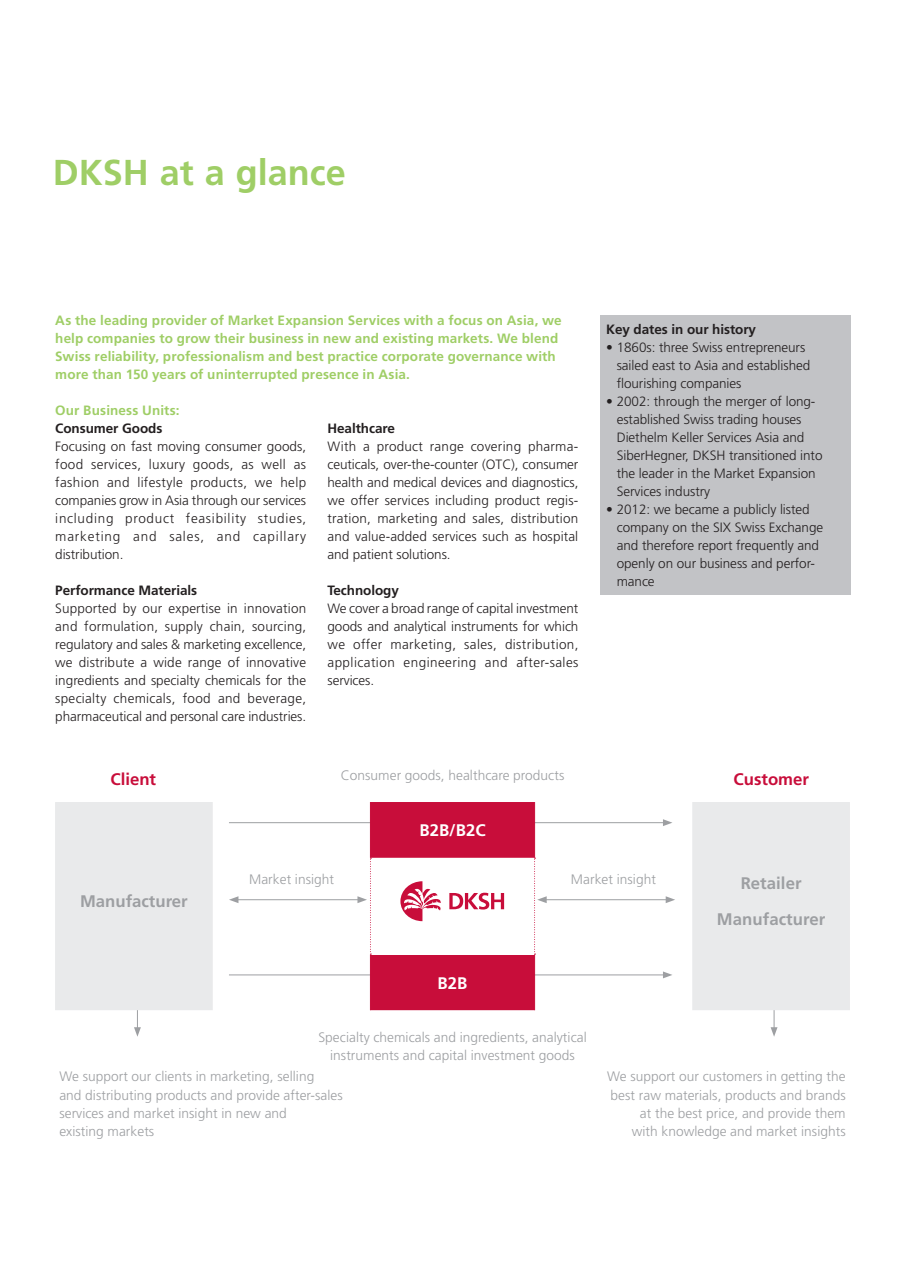
<style>
.page{position:relative;width:906px;height:1263px;background:#fff}
.page>*{position:absolute;margin:0;border:0;box-sizing:border-box;transform-origin:0 0}
.t1{font:700 36px "Frutiger LT Pro";color:#9fce66}
.t2{font:700 16.8px/36.6px "Frutiger LT Pro";letter-spacing:.005em;color:#9d9fa2;text-align:center}
.t3{font:700 16.8px "Frutiger LT Pro";color:#c80d3a}
.t4{font:700 16.8px "Frutiger LT Pro";color:#fff}
.t5{font:300 13.65px/18.3px "Frutiger LT Pro";letter-spacing:.005em;color:#9d9fa2;text-align:center}
.t6{font:300 13.5px/18px "Frutiger LT Pro";letter-spacing:-.005em;color:#231f20;text-align:justify}
.t7{font:700 13.5px/18px "Frutiger LT Pro";letter-spacing:.01em;color:#9fce66}
.t8{font:700 13.5px "Frutiger LT Pro";letter-spacing:-.005em;color:#231f20}
</style>
<div class="page">
<hr style="left:773px;top:931px;width:1px;height:98px;background:#9d9fa2">
<svg style="left:770px;top:1027px;width:7px;height:10px"></svg>
<hr style="left:137px;top:931px;width:1px;height:98px;background:#9d9fa2">
<svg style="left:134px;top:1027px;width:7px;height:10px"></svg>
<svg style="left:55px;top:802px;width:795px;height:208px;fill:#e9eaeb"></svg>
<hr style="left:236px;top:899px;width:124px;height:1px;background:#9d9fa2">
<svg style="left:229px;top:896px;width:9px;height:7px"></svg>
<hr style="left:544px;top:899px;width:124px;height:1px;background:#9d9fa2">
<svg style="left:665px;top:896px;width:10px;height:7px"></svg>
<svg style="left:357px;top:802px;width:190px;height:208px"></svg>
<div style="left:600px;top:316px;width:250px;height:279px;background:#c2c3c6"></div>
<h1 class="t1" style="left:53px;top:151px;width:295px">DKSH at a glance</h1>
<p class="t7" style="left:55px;top:311px;width:508px">As the leading provider of Market Expansion Services with a focus on Asia, we help companies to grow their business in new and existing markets. We blend Swiss reliability, professionalism and best practice corporate governance with more than 150 years of uninterrupted presence in Asia.</p>
<p class="t7" style="left:55px;top:401px;width:126px">Our Business Units:</p>
<p class="t8" style="left:55px;top:420px;width:109px">Consumer Goods</p>
<p class="t6" style="left:55px;top:437px;width:253px">Focusing on fast moving consumer goods, food services, luxury goods, as well as fashion and lifestyle products, we help companies grow in Asia through our services including product feasibility studies, marketing and sales, and capillary distribution.</p>
<p class="t8" style="left:55px;top:582px;width:143px">Performance Materials</p>
<p class="t6" style="left:55px;top:599px;width:252px">Supported by our expertise in innovation and formulation, supply chain, sourcing, regulatory and sales &amp; marketing excellence, we distribute a wide range of innovative ingredients and specialty chemicals for the specialty chemicals, food and beverage, pharmaceutical and personal care industries.</p>
<p class="t8" style="left:327px;top:420px;width:69px">Healthcare</p>
<p class="t6" style="left:327px;top:437px;width:252px">With a product range covering pharma&shy;ceuticals, over-the-counter (OTC), consumer health and medical devices and diagnostics, we offer services including product regis&shy;tration, marketing and sales, distribution and value-added services such as hospital and patient solutions.</p>
<p class="t8" style="left:327px;top:582px;width:73px">Technology</p>
<p class="t6" style="left:327px;top:599px;width:253px">We cover a broad range of capital investment goods and analytical instruments for which we offer marketing, sales, distribution, application engineering and after-sales services.</p>
<p class="t8" style="left:606px;top:321px;width:151px">Key dates in our history</p>
<p class="t6" style="left:617px;top:338px;width:195px;text-align:left;text-indent:-11px">• 1860s: three Swiss entrepreneurs sailed east to Asia and established flourishing companies</p>
<p class="t6" style="left:617px;top:392px;width:207px;text-align:left;text-indent:-11px">• 2002: through the merger of long&shy;established Swiss trading houses<br>Diethelm Keller Services Asia and<br>SiberHegner, DKSH transitioned into the leader in the Market Expansion<br>Services industry</p>
<p class="t6" style="left:617px;top:500px;width:208px;text-align:left;text-indent:-11px">• 2012: we became a publicly listed company on the SIX Swiss Exchange and therefore report frequently and openly on our business and perfor&shy;mance</p>
<p class="t5" style="left:341px;top:767px;width:225px">Consumer goods, healthcare products</p>
<p class="t3" style="left:110px;top:770px;width:47px">Client</p>
<p class="t3" style="left:733px;top:770px;width:77px">Customer</p>
<p class="t2" style="left:80px;top:883px;width:109px">Manufacturer</p>
<p class="t5" style="left:249px;top:870px;width:86px">Market insight</p>
<p class="t4" style="left:419px;top:820px;width:68px">B2B/B2C</p>
<p class="t4" style="left:437px;top:973px;width:31px">B2B</p>
<p class="t5" style="left:571px;top:870px;width:86px">Market insight</p>
<p class="t2" style="left:717px;top:865px;width:110px">Retailer<br>Manufacturer</p>
<p class="t5" style="left:318px;top:1028px;width:270px">Specialty chemicals and ingredients, analytical instruments and capital investment goods</p>
<p class="t5" style="left:59px;top:1068px;width:285px;text-align:left">We support our clients in marketing, selling<br>and distributing products and provide after-sales services and market insight in new and<br>existing markets</p>
<p class="t5" style="left:607px;top:1068px;width:240px;text-align:right">We support our customers in getting the best raw materials, products and brands at the best price, and provide them<br>with knowledge and market insights</p>
</div>
